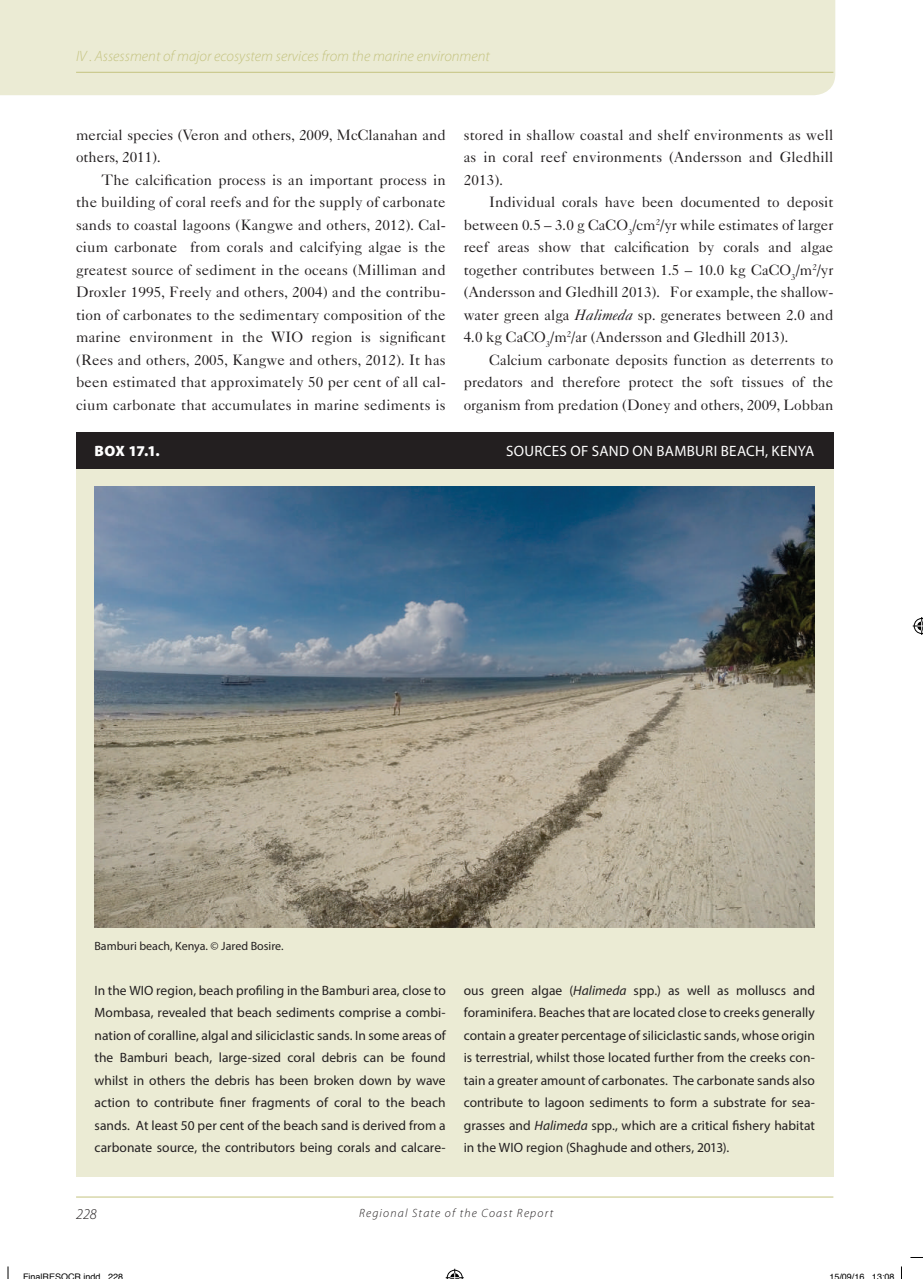
<style>
.page{position:relative;width:923px;height:1279px;background:#fff}
.page>*{position:absolute;margin:0;border:0;box-sizing:border-box;transform-origin:0 0}
.t1{font:15px/22.5px "Caslon 540 LT Std";color:#231f20;text-align:justify}
.t2{font:italic 300 15px "Myriad Pro";color:#c4c380}
.t3{font:15px "Myriad Pro";letter-spacing:.02em;color:#fff}
.t4{font:900 15px "Myriad Pro";color:#fff}
.t5{font:italic 300 15px "Myriad Pro";color:#231f20}
.t6{font:13.5px/22.5px "Myriad Pro";letter-spacing:.005em;color:#231f20;text-align:justify}
.t7{font:12px "Myriad Pro";color:#231f20}
.t8{font:italic 300 12px "Myriad Pro";letter-spacing:.1em;color:#231f20}
.t9{font:9px "Helvetica";color:#000}
.s1{font-style:italic}
</style>
<div class="page">
<div style="left:0;top:0;width:835px;height:95px;background:#ebebd4"></div>
<hr style="left:76px;top:72px;width:757px;height:1px;background:#c4c380">
<hr style="left:76px;top:1197px;width:757px;height:1px;background:#c4c380">
<div style="left:76px;top:455px;width:757px;height:722px;background:#ebebd4"></div>
<div style="left:76px;top:432px;width:757px;height:36px;background:#231f20"></div>
<img style="left:94px;top:487px;width:720px;height:440px">
<svg style="left:910px;top:1257px;width:12px;height:1px"></svg>
<svg style="left:7px;top:1266px;width:2px;height:13px"></svg>
<svg style="left:901px;top:1266px;width:1px;height:13px"></svg>
<svg style="left:445px;top:1269px;width:18px;height:10px"></svg>
<svg style="left:912px;top:617px;width:10px;height:18px"></svg>
<p class="t2" style="left:76px;top:47px;width:415px">IV . Assessment of major ecosystem services from the marine environment</p>
<p class="t1" style="left:76px;top:123px;width:371px">mercial species (Veron and others, 2009, McClanahan and others, 2011).</p>
<p class="t1" style="left:76px;top:168px;width:371px;text-indent:26px">The calcification process is an important process in the building of coral reefs and for the supply of carbonate sands to coastal lagoons (Kangwe and others, 2012). Cal&shy;cium carbonate from corals and calcifying algae is the greatest source of sediment in the oceans (Milliman and Droxler 1995, Freely and others, 2004) and the contribu&shy;tion of carbonates to the sedimentary composition of the marine environment in the WIO region is significant (Rees and others, 2005, Kangwe and others, 2012). It has been estimated that approximately 50 per cent of all cal&shy;cium carbonate that accumulates in marine sediments is</p>
<p class="t1" style="left:463px;top:123px;width:371px">stored in shallow coastal and shelf environments as well as in coral reef environments (Andersson and Gledhill 2013).</p>
<p class="t1" style="left:463px;top:191px;width:371px;text-indent:26px">Individual corals have been documented to deposit between 0.5 – 3.0 g CaCO<sub>3</sub>/cm<sup>2</sup>/yr while estimates of larger reef areas show that calcification by corals and algae together contributes between 1.5 – 10.0 kg CaCO<sub>3</sub>/m<sup>2</sup>/yr (Andersson and Gledhill 2013). For example, the shallow&shy;water green alga <span class="s1">Halimeda</span> sp. generates between 2.0 and 4.0 kg CaCO<sub>3</sub>/m<sup>2</sup>/ar (Andersson and Gledhill 2013).</p>
<p class="t1" style="left:463px;top:348px;width:371px;text-indent:26px">Calcium carbonate deposits function as deterrents to predators and therefore protect the soft tissues of the organism from predation (Doney and others, 2009, Lobban</p>
<p class="t4" style="left:94px;top:441px;width:67px">BOX 17.1.</p>
<p class="t3" style="left:506px;top:442px;width:18px">Sources</p>
<p class="t3" style="left:570px;top:442px;width:32px">of sand</p>
<p class="t3" style="left:632px;top:442px;width:42px">on Bamburi</p>
<p class="t3" style="left:720px;top:442px;width:18px">Beach</p>
<p class="t3" style="left:765px;top:442px;width:49px">, Kenya</p>
<p class="t7" style="left:94px;top:938px;width:191px">Bamburi beach, Kenya. © Jared Bosire.</p>
<p class="t6" style="left:94px;top:979px;width:353px">In the WIO region, beach profiling in the Bamburi area, close to Mombasa, revealed that beach sediments comprise a combi&shy;nation of coralline, algal and siliciclastic sands. In some areas of the Bamburi beach, large-sized coral debris can be found whilst in others the debris has been broken down by wave action to contribute finer fragments of coral to the beach sands. At least 50 per cent of the beach sand is derived from a carbonate source, the contributors being corals and calcare-</p>
<p class="t6" style="left:463px;top:979px;width:353px">ous green algae (<span class="s1">Halimeda</span> spp.) as well as molluscs and foraminifera. Beaches that are located close to creeks generally contain a greater percentage of siliciclastic sands, whose origin is terrestrial, whilst those located further from the creeks con&shy;tain a greater amount of carbonates. The carbonate sands also contribute to lagoon sediments to form a substrate for sea&shy;grasses and <span class="s1">Halimeda</span> spp., which are a critical fishery habitat in the WIO region (Shaghude and others, 2013).</p>
<p class="t5" style="left:76px;top:1205px;width:22px">228</p>
<p class="t8" style="left:359px;top:1206px;width:196px">Regional State of the Coast Report</p>
<p class="t9" style="left:23px;top:1270px;width:102px">FinalRESOCR indd 228</p>
<p class="t9" style="left:829px;top:1270px;width:67px">15/09/16 13:08</p>
</div>
